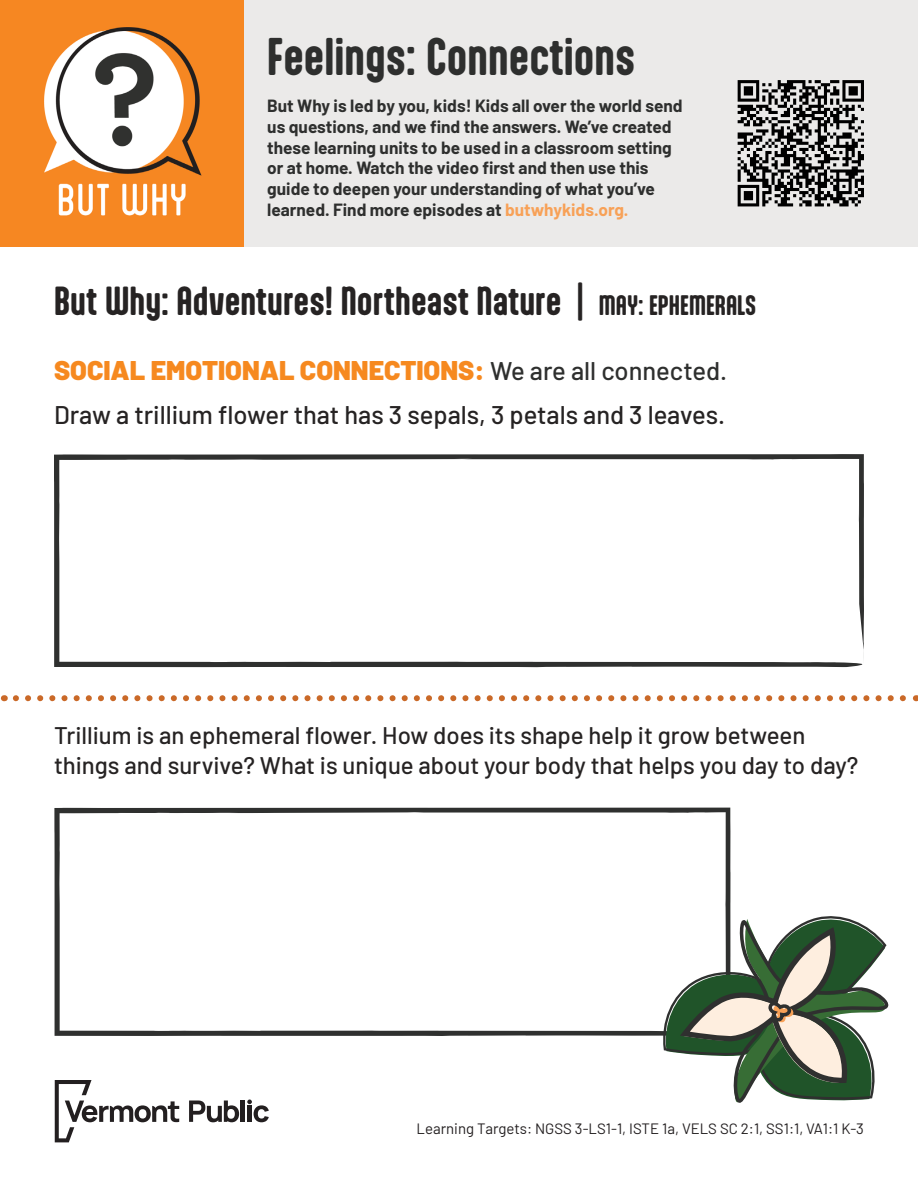
<style>
.page{position:relative;width:918px;height:1188px;background:#fff}
.page>*{position:absolute;margin:0;border:0;box-sizing:border-box;transform-origin:0 0}
.t1{font:700 45px "Aptly";color:#2e2f2e}
.t2{font:700 34.5px "Aptly";color:#262323}
.t3{font:900 27px "Barlow";color:#f6891f}
.t4{font:500 25.5px "Barlow";color:#262323}
.t5{font:500 24px/30.6px "Barlow";color:#262323}
.t6{font:700 17.25px/20.7px "Barlow";color:#2e2f2e}
.t7{font:15px "Barlow";color:#231f20}
.s1{color:#f8a157}
.s2{font-size:24px}
.s3{font-weight:500;font-size:25.5px;color:#2e2f2e}
</style>
<div class="page">
<div style="left:242px;top:0;width:676px;height:247px;background:#ebeae9"></div>
<svg style="left:16px;top:695px;width:890px;height:6px"></svg>
<img style="left:1px;top:0;width:242px;height:247px">
<svg style="left:55px;top:1080px;width:124px;height:62px"></svg>
<svg style="left:189px;top:1101px;width:50px;height:21px"></svg>
<hr style="left:241px;top:1100px;width:4px;height:22px;background:#231f20">
<svg style="left:247px;top:1100px;width:22px;height:22px"></svg>
<svg style="left:54px;top:808px;width:677px;height:228px"></svg>
<svg style="left:54px;top:454px;width:810px;height:213px"></svg>
<svg style="left:661px;top:840px;width:227px;height:263px"></svg>
<svg style="left:738px;top:80px;width:126px;height:126px"></svg>
<p class="t1" style="left:267px;top:29px;width:370px">Feelings: Connections</p>
<p class="t6" style="left:267px;top:94px;width:417px">But Why is led by you, kids! Kids all over the world send us questions, and we find the answers. We’ve created these learning units to be used in a classroom setting or at home. Watch the video first and then use this guide to deepen your understanding of what you’ve learned. Find more episodes at <span class="s1">butwhykids.org.</span></p>
<p class="t2" style="left:54px;top:279px;width:704px">But Why: Adventures! Northeast Nature | <span class="s2">MAY: EPHEMERALS</span></p>
<p class="t3" style="left:54px;top:350px;width:675px">SOCIAL EMOTIONAL CONNECTIONS: <span class="s3">We are all connected.</span></p>
<p class="t4" style="left:54px;top:396px;width:673px">Draw a trillium flower that has 3 sepals, 3 petals and 3 leaves.</p>
<p class="t5" style="left:54px;top:718px;width:806px">Trillium is an ephemeral flower. How does its shape help it grow between things and survive? What is unique about your body that helps you day to day?</p>
<p class="t7" style="left:417px;top:1118px;width:449px">Learning Targets: NGSS 3-LS1-1, ISTE 1a, VELS SC 2:1, SS1:1, VA1:1 K-3</p>
</div>
